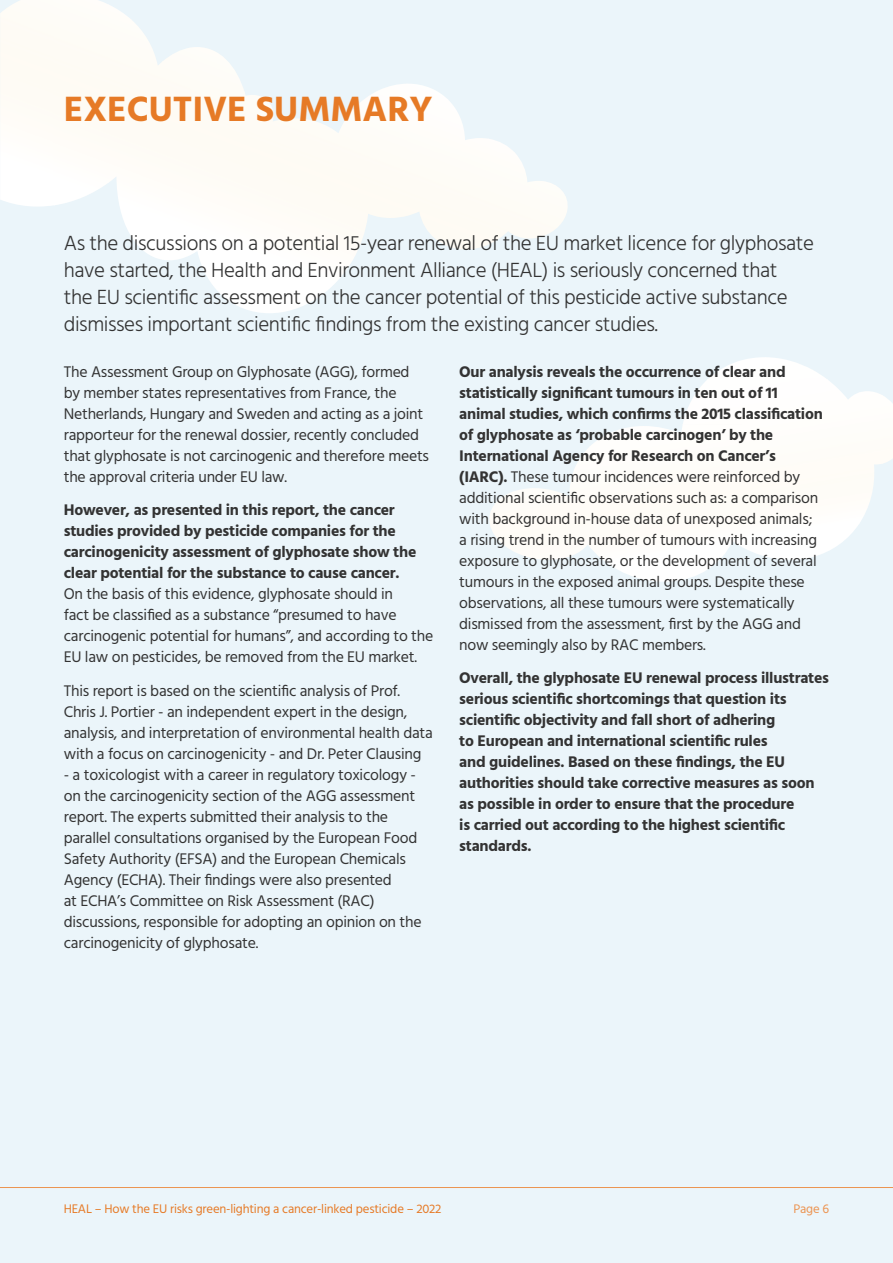
<style>
.page{position:relative;width:893px;height:1263px;background:#ebf5fa}
.page>*{position:absolute;margin:0;border:0;box-sizing:border-box;transform-origin:0 0}
.SECTION_HEADER{font:700 36px "Hind";color:#e67a26}
.STANDFIRST{font:300 21px/27px "Hind";letter-spacing:-.02em;color:#333}
.BODY_COPY{font:15.75px/21px "Hind";letter-spacing:-.015em;color:#333}
.BODY_COPY-2{font:700 15.75px/21px "Hind";letter-spacing:-.015em;color:#333}
.BODY_COPY-3{font:12.75px "Hind";letter-spacing:-.015em;color:#e67a26}
.BODY_COPY-4{font:12.75px "Hind";color:#eb9451}
.s1{font-weight:700}
</style>
<div class="page">
<img style="left:533px;top:470px;width:209px;height:112px">
<div style="left:766px;top:357px;width:46px;height:203px;background:#fffefb"></div>
<img style="left:489px;top:493px;width:44px;height:65px">
<div style="left:742px;top:357px;width:24px;height:200px;background:#fffefb"></div>
<img style="left:812px;top:380px;width:47px;height:177px">
<img style="left:859px;top:391px;width:23px;height:133px">
<img style="left:511px;top:488px;width:22px;height:5px">
<div style="left:574px;top:447px;width:169px;height:23px;background:#fefdfa"></div>
<img style="left:882px;top:395px;width:11px;height:69px">
<img style="left:590px;top:425px;width:153px;height:22px">
<img style="left:683px;top:380px;width:60px;height:45px">
<img style="left:707px;top:360px;width:36px;height:20px">
<img style="left:812px;top:370px;width:16px;height:10px">
<img style="left:191px;top:100px;width:162px;height:213px">
<div style="left:163px;top:48px;width:28px;height:212px;background:#fefcf7"></div>
<img style="left:109px;top:20px;width:54px;height:240px">
<img style="left:352px;top:90px;width:27px;height:170px">
<img style="left:408px;top:154px;width:134px;height:95px">
<img style="left:542px;top:181px;width:26px;height:55px">
<div style="left:0;top:0;width:54px;height:207px;background:#fefcf7"></div>
<div style="left:379px;top:84px;width:29px;height:134px;background:#fefcf7"></div>
<div style="left:54px;top:0;width:55px;height:205px;background:#fefcf7"></div>
<img style="left:406px;top:100px;width:82px;height:54px">
<img style="left:488px;top:139px;width:28px;height:15px">
<img style="left:189px;top:47px;width:55px;height:53px">
<img style="left:244px;top:91px;width:22px;height:9px">
<img style="left:406px;top:84px;width:42px;height:16px">
<img style="left:108px;top:4px;width:23px;height:16px">
<hr style="left:0;top:1187px;width:893px;height:1px;background:#eb9451">
<p class="SECTION_HEADER" style="left:64px;top:87px;width:370px">EXECUTIVE SUMMARY</p>
<p class="STANDFIRST" style="left:64px;top:231px;width:752px">As the discussions on a potential 15-year renewal of the EU market licence for glyphosate have started, the Health and Environment Alliance (HEAL) is seriously concerned that<br>the EU scientific assessment on the cancer potential of this pesticide active substance dismisses important scientific findings from the existing cancer studies.</p>
<p class="BODY_COPY" style="left:64px;top:362px;width:367px">The Assessment Group on Glyphosate (AGG), formed by member states representatives from France, the Netherlands, Hungary and Sweden and acting as a joint rapporteur for the renewal dossier, recently concluded that glyphosate is not carcinogenic and therefore meets the approval criteria under EU law.</p>
<p class="BODY_COPY" style="left:64px;top:500px;width:371px"><span class="s1">However, as presented in this report, the cancer studies provided by pesticide companies for the carcinogenicity assessment of glyphosate show the clear potential for the substance to cause cancer.<br></span>On the basis of this evidence, glyphosate should in<br>fact be classified as a substance “presumed to have carcinogenic potential for humans”, and according to the EU law on pesticides, be removed from the EU market.</p>
<p class="BODY_COPY" style="left:64px;top:681px;width:371px">This report is based on the scientific analysis of Prof.<br>Chris J. Portier - an independent expert in the design, analysis, and interpretation of environmental health data with a focus on carcinogenicity - and Dr. Peter Clausing</p>
<p class="BODY_COPY" style="left:64px;top:765px;width:359px">- a toxicologist with a career in regulatory toxicology - on the carcinogenicity section of the AGG assessment report. The experts submitted their analysis to the parallel consultations organised by the European Food Safety Authority (EFSA) and the European Chemicals Agency (ECHA). Their findings were also presented<br>at ECHA’s Committee on Risk Assessment (RAC) discussions, responsible for adopting an opinion on the carcinogenicity of glyphosate.</p>
<p class="BODY_COPY" style="left:459px;top:362px;width:365px"><span class="s1">Our analysis reveals the occurrence of clear and statistically significant tumours in ten out of 11 animal studies, which confirms the 2015 classification of glyphosate as ‘probable carcinogen’ by the International Agency for Research on Cancer’s (IARC).</span> These tumour incidences were reinforced by additional scientific observations such as: a comparison with background in-house data of unexposed animals; a rising trend in the number of tumours with increasing exposure to glyphosate, or the development of several tumours in the exposed animal groups. Despite these observations, all these tumours were systematically dismissed from the assessment, first by the AGG and now seemingly also by RAC members.</p>
<p class="BODY_COPY-2" style="left:459px;top:667px;width:371px">Overall, the glyphosate EU renewal process illustrates serious scientific shortcomings that question its scientific objectivity and fall short of adhering<br>to European and international scientific rules<br>and guidelines. Based on these findings, the EU authorities should take corrective measures as soon as possible in order to ensure that the procedure<br>is carried out according to the highest scientific standards.</p>
<p class="BODY_COPY-3" style="left:64px;top:1200px;width:379px">HEAL – How the EU risks green-lighting a cancer-linked pesticide – 2022</p>
<p class="BODY_COPY-4" style="left:793px;top:1200px;width:37px">Page 6</p>
</div>
